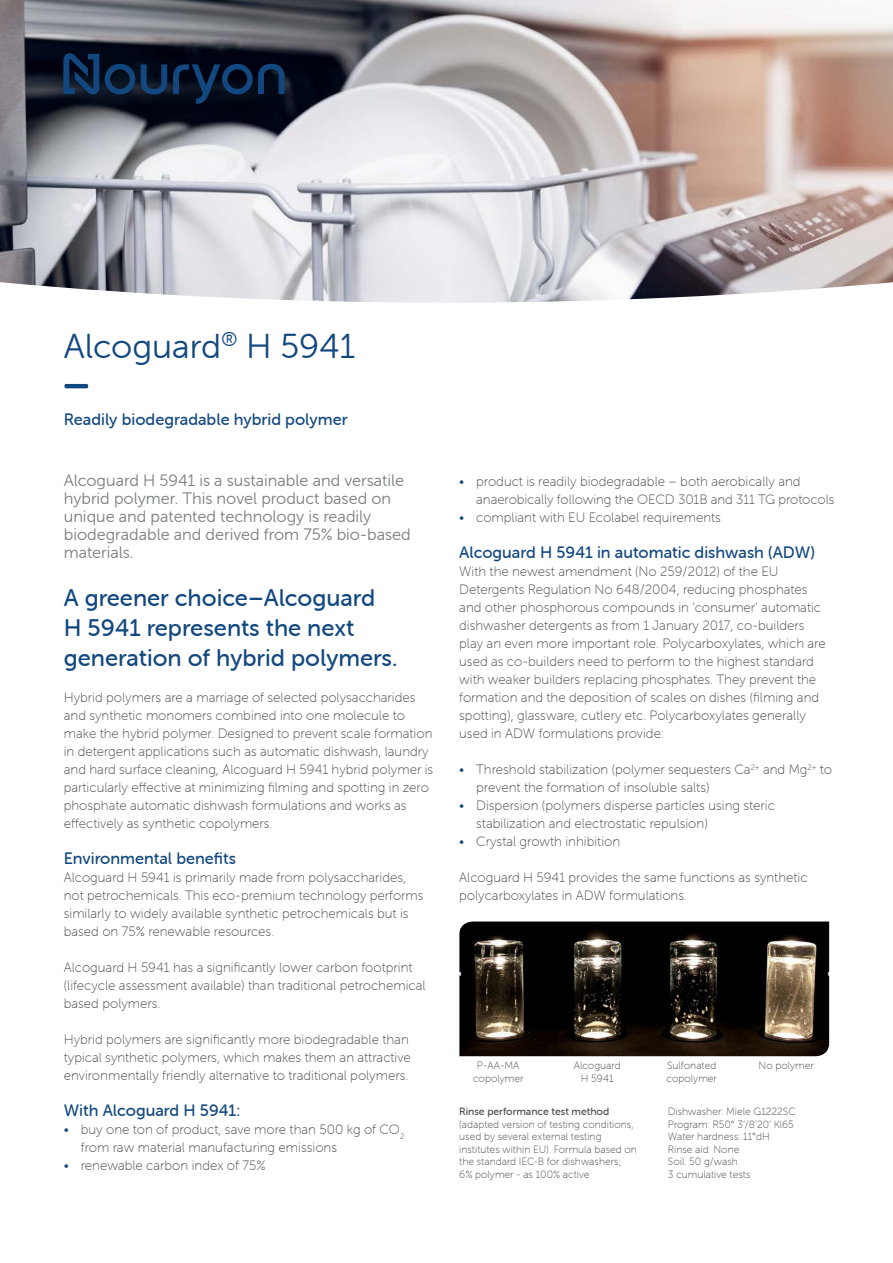
<style>
.page{position:relative;width:893px;height:1263px;background:#fff}
.page>*{position:absolute;margin:0;border:0;box-sizing:border-box;transform-origin:0 0}
._00_Fact_Sheet_Name{font:34.5px "Museo Sans Rounded 300";color:#12487f}
._21_Body_Heading{font:24px/30px "Museo Sans Rounded 500";color:#12487f}
._20_Body_Copy_Intro{font:16.5px/18px "Museo Sans Rounded 300";color:#7b8080}
._12_Body_Subheading{font:16.5px "Museo Sans Rounded 500";color:#12487f}
._01_Fact_Sheet_Date{font:16.5px "Museo Sans Rounded 500";color:#12487f}
._11_Body_Copy{font:13.5px/18px "Museo Sans Rounded 100";color:#4b4c4d}
.captions{font:10.5px/12.6px "Museo Sans Rounded 100";color:#4b4c4d}
.labels{font:10.5px "Museo Sans Rounded 100";color:#4b4c4d}
.s1{color:#12487f}
.s2{font-family:"Museo Sans Rounded 500"}
</style>
<div class="page">
<img style="left:0;top:0;width:893px;height:303px">
<hr style="left:64px;top:384px;width:24px;height:4px;background:#12487f;border-radius:2px">
<svg style="left:63px;top:51px;width:221px;height:53px;background:#071a32"></svg>
<img style="left:459px;top:921px;width:370px;height:135px">
<p class="_00_Fact_Sheet_Name" style="left:64px;top:327px;width:293px">Alcoguard<sup>®</sup> H 5941</p>
<p class="_01_Fact_Sheet_Date" style="left:64px;top:410px;width:285px">Readily biodegradable hybrid polymer</p>
<p class="_20_Body_Copy_Intro" style="left:64px;top:471px;width:348px">Alcoguard H 5941 is a sustainable and versatile hybrid polymer. This novel product based on unique and patented technology is readily biodegradable and derived from 75% bio-based materials.</p>
<p class="_21_Body_Heading" style="left:64px;top:583px;width:335px">A greener choice–Alcoguard<br>H 5941 represents the next generation of hybrid polymers.</p>
<p class="_11_Body_Copy" style="left:64px;top:689px;width:371px">Hybrid polymers are a marriage of selected polysaccharides and synthetic monomers combined into one molecule to make the hybrid polymer. Designed to prevent scale formation in detergent applications such as automatic dishwash, laundry and hard surface cleaning, Alcoguard H 5941 hybrid polymer is particularly effective at minimizing filming and spotting in zero phosphate automatic dishwash formulations and works as effectively as synthetic copolymers.</p>
<p class="_12_Body_Subheading" style="left:64px;top:849px;width:174px">Environmental benefits</p>
<p class="_11_Body_Copy" style="left:64px;top:869px;width:361px">Alcoguard H 5941 is primarily made from polysaccharides, not petrochemicals. This eco-premium technology performs similarly to widely available synthetic petrochemicals but is based on 75% renewable resources.</p>
<p class="_11_Body_Copy" style="left:64px;top:959px;width:363px">Alcoguard H 5941 has a significantly lower carbon footprint (lifecycle assessment available) than traditional petrochemical based polymers.</p>
<p class="_11_Body_Copy" style="left:64px;top:1031px;width:349px">Hybrid polymers are significantly more biodegradable than typical synthetic polymers, which makes them an attractive environmentally friendly alternative to traditional polymers.</p>
<p class="_12_Body_Subheading" style="left:64px;top:1101px;width:178px">With Alcoguard H 5941:</p>
<p class="_11_Body_Copy" style="left:81px;top:1121px;width:325px;text-indent:-17px"><span class="s1">•</span> buy one ton of product, save more than 500 kg of CO<sub>2 </sub>from raw material manufacturing emissions</p>
<p class="_11_Body_Copy" style="left:64px;top:1157px;width:203px"><span class="s1">•</span> renewable carbon index of 75%</p>
<p class="_11_Body_Copy" style="left:476px;top:473px;width:360px;text-indent:-17px"><span class="s1">•</span> product is readily biodegradable – both aerobically and anaerobically following the OECD 301B and 311 TG protocols</p>
<p class="_11_Body_Copy" style="left:459px;top:509px;width:263px"><span class="s1">•</span> compliant with EU Ecolabel requirements</p>
<p class="_12_Body_Subheading" style="left:459px;top:543px;width:357px">Alcoguard H 5941 in automatic dishwash (ADW)</p>
<p class="_11_Body_Copy" style="left:459px;top:563px;width:368px">With the newest amendment (No 259/2012) of the EU Detergents Regulation No 648/2004, reducing phosphates and other phosphorous compounds in ‘consumer’ automatic dishwasher detergents as from 1 January 2017, co-builders play an even more important role. Polycarboxylates, which are used as co-builders need to perform to the highest standard with weaker builders replacing phosphates. They prevent the formation and the deposition of scales on dishes (filming and spotting), glassware, cutlery etc. Polycarboxylates generally used in ADW formulations provide:</p>
<p class="_11_Body_Copy" style="left:476px;top:761px;width:357px;text-indent:-17px"><span class="s1">•</span> Threshold stabilization (polymer sequesters Ca<sup>2+</sup> and Mg<sup>2+</sup> to prevent the formation of insoluble salts)</p>
<p class="_11_Body_Copy" style="left:476px;top:797px;width:300px;text-indent:-17px"><span class="s1">•</span> Dispersion (polymers disperse particles using steric stabilization and electrostatic repulsion)</p>
<p class="_11_Body_Copy" style="left:459px;top:833px;width:162px"><span class="s1">•</span> Crystal growth inhibition</p>
<p class="_11_Body_Copy" style="left:459px;top:869px;width:350px">Alcoguard H 5941 provides the same functions as synthetic polycarboxylates in ADW formulations.</p>
<p class="labels" style="left:477px;top:1060px;width:44px">P-AA-MA</p>
<p class="labels" style="left:574px;top:1060px;width:49px">Alcoguard</p>
<p class="labels" style="left:667px;top:1060px;width:51px">Sulfonated</p>
<p class="labels" style="left:759px;top:1060px;width:57px">No polymer</p>
<p class="labels" style="left:473px;top:1072px;width:52px">copolymer</p>
<p class="labels" style="left:581px;top:1072px;width:34px">H 5941</p>
<p class="labels" style="left:667px;top:1072px;width:52px">copolymer</p>
<p class="captions" style="left:668px;top:1105px;width:129px">Dishwasher: Miele G1222SC</p>
<p class="captions" style="left:668px;top:1118px;width:127px">Program: R50° 3’/8’20’ Kl65</p>
<p class="captions" style="left:668px;top:1130px;width:103px">Water hardness: 11°dH</p>
<p class="captions" style="left:668px;top:1143px;width:73px">Rinse aid: None</p>
<p class="captions" style="left:668px;top:1155px;width:72px">Soil: 50 g/wash</p>
<p class="captions" style="left:668px;top:1168px;width:84px">3 cumulative tests</p>
<p class="captions" style="left:459px;top:1105px;width:179px"><span class="s2">Rinse performance test method </span>(adapted version of testing conditions, used by several external testing institutes within EU). Formula based on the standard IEC-B for dishwashers; 6% polymer - as 100% active</p>
</div>
